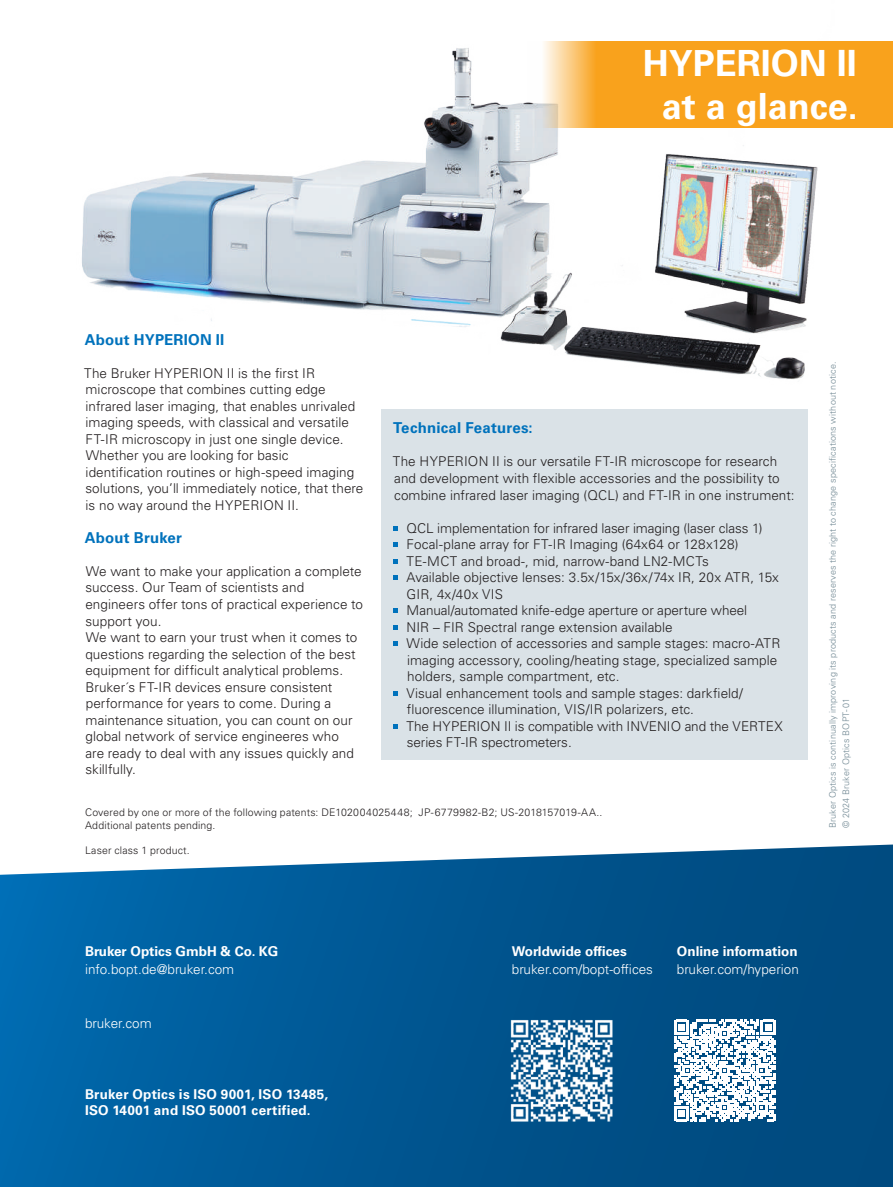
<style>
.page{position:relative;width:893px;height:1187px;background:#fff}
.page>*{position:absolute;margin:0;border:0;box-sizing:border-box;transform-origin:0 0}
.t1{font:700 36px/43.2px "Univers LT Std";color:#fff;text-align:center}
.t2{font:700 15px "Univers LT Std";letter-spacing:.015em;color:#0072bc}
.t3{font:300 13.5px/16.5px "Univers LT Std";letter-spacing:.005em;color:#231f20}
.t4{font:300 13.5px "Univers LT Std";color:#fff}
.t5{font:700 13.5px "Univers LT Std";color:#fff}
.t6{font:700 13.5px/16.5px "Univers LT Std";letter-spacing:.02em;color:#fff}
.t7{font:300 10.5px/12.6px "Univers LT Std";letter-spacing:.015em;color:#231f20}
.t8{font:300 9px/13.5px "Univers LT Std";letter-spacing:.02em;color:#738a95}
</style>
<div class="page">
<img style="left:82px;top:48px;width:736px;height:362px">
<div style="left:381px;top:410px;width:427px;height:349px;background:#dae2e7"></div>
<svg style="left:394px;top:526px;width:4px;height:4px"></svg>
<svg style="left:394px;top:542px;width:4px;height:5px"></svg>
<svg style="left:394px;top:559px;width:4px;height:4px"></svg>
<svg style="left:394px;top:575px;width:4px;height:5px"></svg>
<svg style="left:394px;top:608px;width:4px;height:5px"></svg>
<svg style="left:394px;top:625px;width:4px;height:4px"></svg>
<svg style="left:394px;top:641px;width:4px;height:5px"></svg>
<svg style="left:394px;top:691px;width:4px;height:4px"></svg>
<svg style="left:394px;top:724px;width:4px;height:4px"></svg>
<svg style="left:527px;top:41px;width:366px;height:87px;background:#f8ab35"></svg>
<svg style="left:0;top:844px;width:893px;height:342px;background:#106199"></svg>
<svg style="left:674px;top:1019px;width:101px;height:101px"></svg>
<h1 class="t1" style="left:643px;top:42px;width:216px">HYPERION II at a glance.</h1>
<p class="t2" style="left:85px;top:331px;width:141px">About HYPERION II</p>
<p class="t3" style="left:84px;top:365px;width:281px">The Bruker HYPERION II is the first IR microscope that combines cutting edge infrared laser imaging, that enables unrivaled imaging speeds, with classical and versatile FT-IR microscopy in just one single device.<br>Whether you are looking for basic identification routines or high-speed imaging solutions, you’ll immediately notice, that there is no way around the HYPERION II.</p>
<p class="t2" style="left:85px;top:529px;width:99px">About Bruker</p>
<p class="t3" style="left:85px;top:563px;width:279px">We want to make your application a complete success. Our Team of scientists and engineers offer tons of practical experience to support you.<br>We want to earn your trust when it comes to questions regarding the selection of the best equipment for difficult analytical problems.<br>Bruker´s FT-IR devices ensure consistent performance for years to come. During a maintenance situation, you can count on our global network of service engineeres who<br>are ready to deal with any issues quickly and skillfully.</p>
<p class="t2" style="left:393px;top:419px;width:141px">Technical Features:</p>
<p class="t3" style="left:393px;top:453px;width:403px">The HYPERION II is our versatile FT-IR microscope for research and development with flexible accessories and the possibility to combine infrared laser imaging (QCL) and FT-IR in one instrument:</p>
<p class="t3" style="left:406px;top:519px;width:378px">QCL implementation for infrared laser imaging (laser class 1)<br>Focal-plane array for FT-IR Imaging (64x64 or 128x128)<br>TE-MCT and broad-, mid, narrow-band LN2-MCTs<br>Available objective lenses: 3.5x/15x/36x/74x IR, 20x ATR, 15x GIR, 4x/40x VIS<br>Manual/automated knife-edge aperture or aperture wheel<br>NIR – FIR Spectral range extension available<br>Wide selection of accessories and sample stages: macro-ATR imaging accessory, cooling/heating stage, specialized sample holders, sample compartment, etc.<br>Visual enhancement tools and sample stages: darkfield/ fluorescence illumination, VIS/IR polarizers, etc.<br>The HYPERION II is compatible with INVENIO and the VERTEX series FT-IR spectrometers.</p>
<p class="t7" style="left:85px;top:806px;width:519px">Covered by one or more of the following patents: DE102004025448; JP-6779982-B2; US-2018157019-AA..<br>Additional patents pending.</p>
<p class="t7" style="left:85px;top:844px;width:106px">Laser class 1 product.</p>
<p class="t8" style="left:826px;top:828px;width:468px;rotate:-90deg">Bruker Optics is continually improving its products and reserves the right to change specifications without notice. © 2024 Bruker Optics BOPT-01</p>
<p class="t5" style="left:85px;top:943px;width:195px">Bruker Optics GmbH &amp; Co. KG</p>
<p class="t4" style="left:85px;top:961px;width:151px">info.bopt.de@bruker.com</p>
<p class="t4" style="left:85px;top:1015px;width:68px">bruker.com</p>
<p class="t6" style="left:85px;top:1085px;width:245px">Bruker Optics is ISO 9001, ISO 13485,<br>ISO 14001 and ISO 50001 certified.</p>
<p class="t5" style="left:512px;top:943px;width:116px">Worldwide offices</p>
<p class="t4" style="left:512px;top:961px;width:143px">bruker.com/bopt-offices</p>
<p class="t5" style="left:677px;top:943px;width:122px">Online information</p>
<p class="t4" style="left:677px;top:961px;width:123px">bruker.com/hyperion</p>
<p class="t5" style="left:677px;top:961px;width:122px">Online information</p>
</div>
